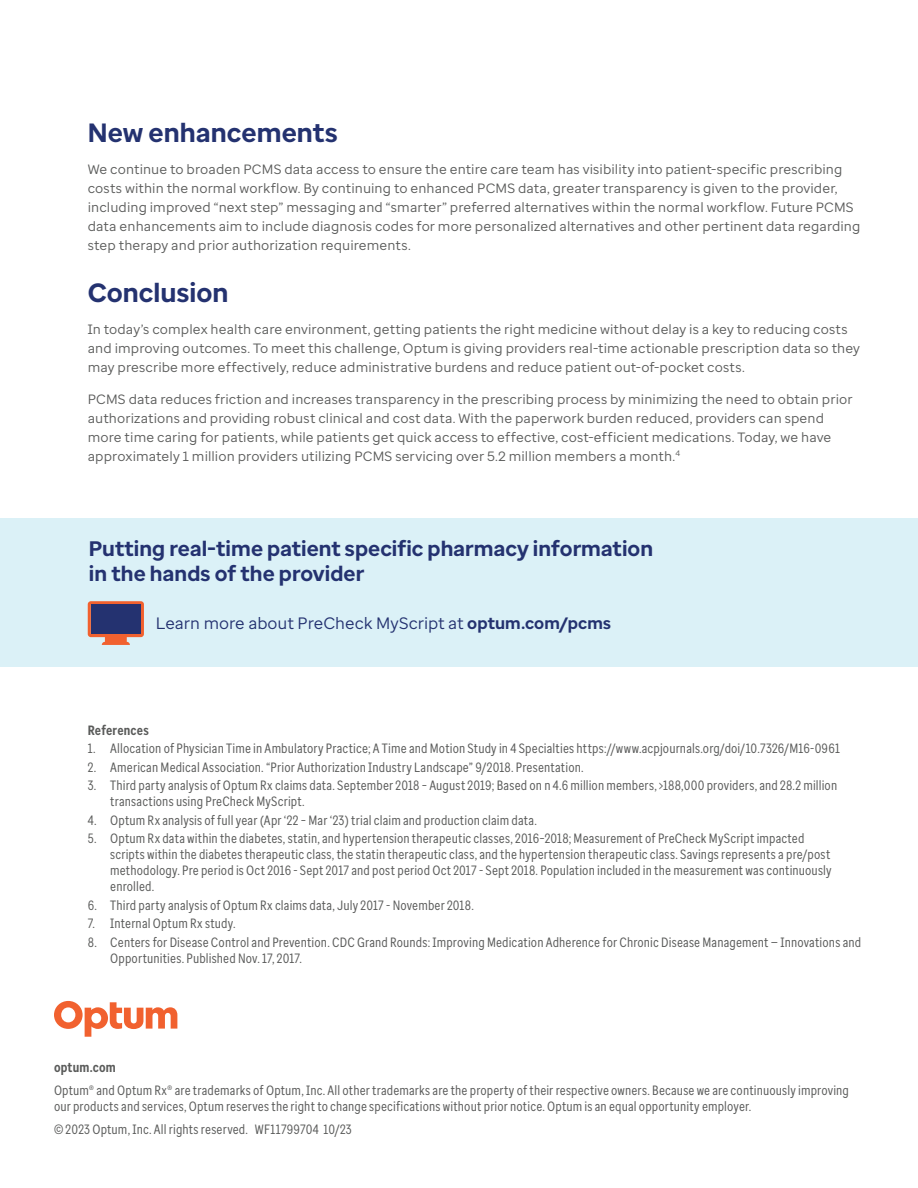
<style>
.page{position:relative;width:918px;height:1188px;background:#fff}
.page>*{position:absolute;margin:0;border:0;box-sizing:border-box;transform-origin:0 0}
.t1{font:700 26.4px "Optum Sans";letter-spacing:.005em;color:#243270}
.t2{font:700 21px/25.2px "Optum Sans";color:#243270}
.t3{font:16.5px "Optum Sans";color:#243270}
.t4{font:13.5px/16.2px "Optum Sans Cond";letter-spacing:.01em;color:#5a5b5a}
.t5{font:13.5px/18.9px "Optum Sans";letter-spacing:.01em;color:#5a5b5a}
.t6{font:700 13.5px "Optum Sans Cond";letter-spacing:.01em;color:#5a5b5a}
.s1{font-weight:700}
</style>
<div class="page">
<svg style="left:54px;top:1001px;width:123px;height:36px"></svg>
<div style="left:0;top:518px;width:918px;height:149px;background:#dbf1f7"></div>
<svg style="left:88px;top:601px;width:56px;height:44px"></svg>
<div style="left:91px;top:604px;width:50px;height:30px;background:#243270"></div>
<h1 class="t1" style="left:88px;top:115px;width:251px">New enhancements</h1>
<p class="t5" style="left:88px;top:160px;width:774px">We continue to broaden PCMS data access to ensure the entire care team has visibility into patient-specific prescribing costs within the normal workflow. By continuing to enhanced PCMS data, greater transparency is given to the provider, including improved “next step” messaging and “smarter” preferred alternatives within the normal workflow. Future PCMS data enhancements aim to include diagnosis codes for more personalized alternatives and other pertinent data regarding step therapy and prior authorization requirements.</p>
<h1 class="t1" style="left:88px;top:275px;width:142px">Conclusion</h1>
<p class="t5" style="left:88px;top:320px;width:774px">In today’s complex health care environment, getting patients the right medicine without delay is a key to reducing costs and improving outcomes. To meet this challenge, Optum is giving providers real-time actionable prescription data so they may prescribe more effectively, reduce administrative burdens and reduce patient out-of-pocket costs.</p>
<p class="t5" style="left:88px;top:390px;width:766px">PCMS data reduces friction and increases transparency in the prescribing process by minimizing the need to obtain prior authorizations and providing robust clinical and cost data. With the paperwork burden reduced, providers can spend more time caring for patients, while patients get quick access to effective, cost-efficient medications. Today, we have approximately 1 million providers utilizing PCMS servicing over 5.2 million members a month.<sup>4</sup></p>
<h2 class="t2" style="left:89px;top:536px;width:566px">Putting real-time patient specific pharmacy information in the hands of the provider</h2>
<p class="t3" style="left:156px;top:613px;width:457px">Learn more about PreCheck MyScript at <span class="s1">optum.com/pcms</span></p>
<p class="t6" style="left:88px;top:721px;width:63px">References</p>
<p class="t4" style="left:88px;top:740px;width:754px">1. Allocation of Physician Time in Ambulatory Practice; A Time and Motion Study in 4 Specialties https://www.acpjournals.org/doi/10.7326/M16-0961</p>
<p class="t4" style="left:88px;top:759px;width:497px">2. American Medical Association. “Prior Authorization Industry Landscape” 9/2018. Presentation.</p>
<p class="t4" style="left:110px;top:777px;width:729px;text-indent:-23px">3. Third party analysis of Optum Rx claims data. September 2018 – August 2019; Based on n 4.6 million members, &gt;188,000 providers, and 28.2 million transactions using PreCheck MyScript.</p>
<p class="t4" style="left:88px;top:812px;width:451px">4. Optum Rx analysis of full year (Apr ‘22 – Mar ‘23) trial claim and production claim data.</p>
<p class="t4" style="left:110px;top:830px;width:723px;text-indent:-23px">5. Optum Rx data within the diabetes, statin, and hypertension therapeutic classes, 2016–2018; Measurement of PreCheck MyScript impacted scripts within the diabetes therapeutic class, the statin therapeutic class, and the hypertension therapeutic class. Savings represents a pre/post methodology. Pre period is Oct 2016 - Sept 2017 and post period Oct 2017 - Sept 2018. Population included in the measurement was continuously enrolled.</p>
<p class="t4" style="left:88px;top:897px;width:388px">6. Third party analysis of Optum Rx claims data, July 2017 - November 2018.</p>
<p class="t4" style="left:88px;top:915px;width:149px">7. Internal Optum Rx study.</p>
<p class="t4" style="left:110px;top:934px;width:752px;text-indent:-23px">8. Centers for Disease Control and Prevention. CDC Grand Rounds: Improving Medication Adherence for Chronic Disease Management — Innovations and<br>Opportunities. Published Nov. 17, 2017.</p>
<p class="t6" style="left:54px;top:1058px;width:63px">optum.com</p>
<p class="t4" style="left:54px;top:1082px;width:797px">Optum® and Optum Rx® are trademarks of Optum, Inc. All other trademarks are the property of their respective owners. Because we are continuously improving our products and services, Optum reserves the right to change specifications without prior notice. Optum is an equal opportunity employer.</p>
<p class="t4" style="left:54px;top:1121px;width:299px">© 2023 Optum, Inc. All rights reserved. WF11799704 10/23</p>
</div>
